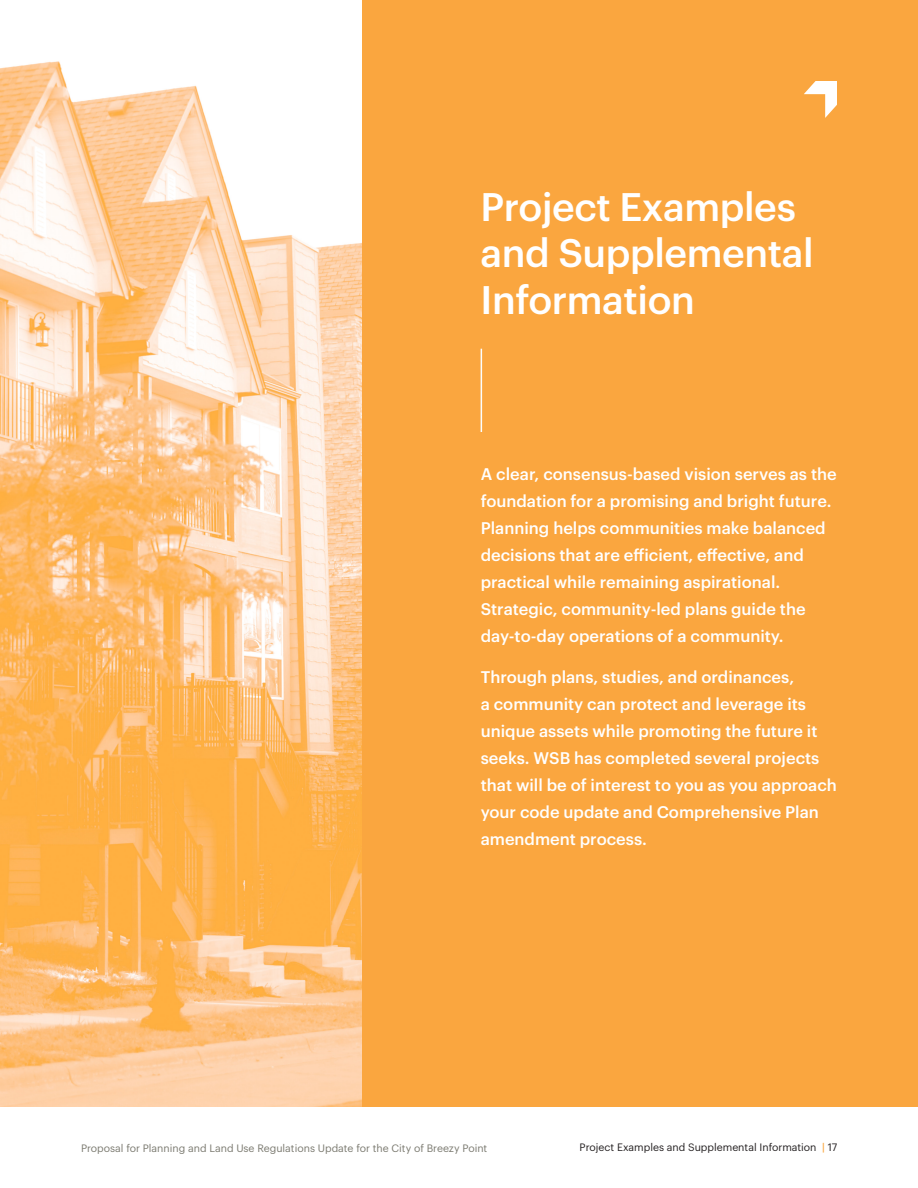
<style>
.page{position:relative;width:918px;height:1188px;background:#fff}
.page>*{position:absolute;margin:0;border:0;box-sizing:border-box;transform-origin:0 0}
.Title_1{font:500 39px/46.8px "Graphik";letter-spacing:-.01em;color:#fff}
.pull-put-text_white{font:500 16.5px/27px "Graphik";color:#fff}
.t1{font:10.5px "Graphik";color:#7b7a70}
.t2{font:10.5px "Graphik";color:#231f20}
.s1{font-weight:500;color:#faa63f}
</style>
<div class="page">
<div style="left:361px;top:0;width:557px;height:1107px;background:#faa63f"></div>
<svg style="left:804px;top:81px;width:33px;height:37px"></svg>
<img style="left:0;top:61px;width:361px;height:1046px">
<hr style="left:481px;top:349px;width:1px;height:83px;background:#fbfdfe">
<h1 class="Title_1" style="left:481px;top:180px;width:335px">Project Examples and Supplemental<br>Information</h1>
<p class="pull-put-text_white" style="left:481px;top:459px;width:358px">A clear, consensus-based vision serves as the foundation for a promising and bright future.<br>Planning helps communities make balanced decisions that are efficient, effective, and practical while remaining aspirational.<br>Strategic, community-led plans guide the day-to-day operations of a community.</p>
<p class="pull-put-text_white" style="left:481px;top:662px;width:358px">Through plans, studies, and ordinances,<br>a community can protect and leverage its unique assets while promoting the future it seeks. WSB has completed several projects that will be of interest to you as you approach your code update and Comprehensive Plan amendment process.</p>
<p class="t1" style="left:81px;top:1140px;width:408px">Proposal for Planning and Land Use Regulations Update for the City of Breezy Point</p>
<p class="t2" style="left:580px;top:1140px;width:259px">Project Examples and Supplemental Information <span class="s1">|</span> 17</p>
</div>
